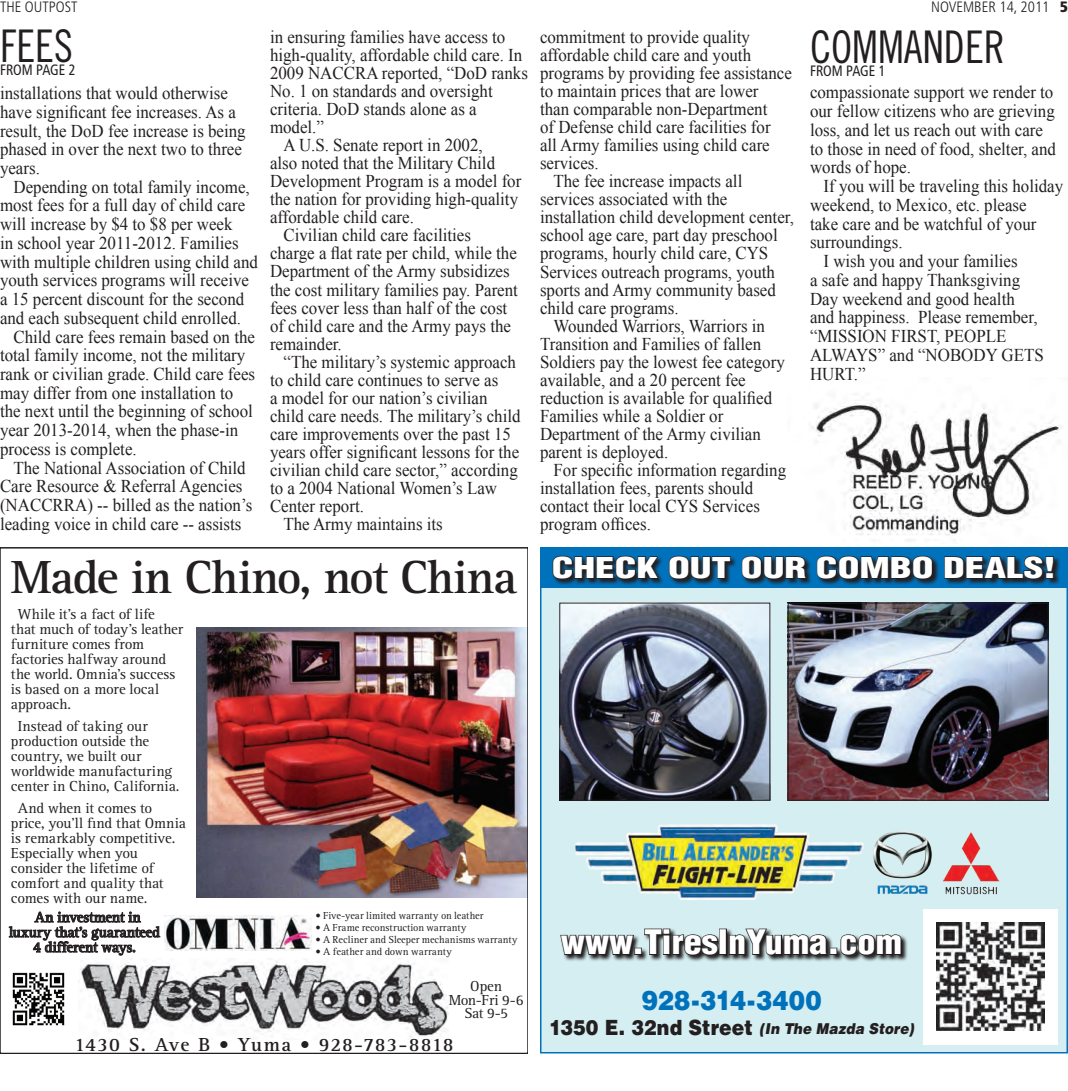
<style>
.page{position:relative;width:1068px;height:1091px;background:#fff}
.page>*{position:absolute;margin:0;border:0;box-sizing:border-box;transform-origin:0 0}
.t1{font:700 48px "Rotis Serif";letter-spacing:-.02em;color:#231f20}
.TX_Body_BIY{font:45px "Trade Gothic Cond Eighteen";color:#231f20;scale:.94 1}
.t2{font:900 condensed 33px "Helvetica";color:#fff;scale:1.1 1}
.t3{font:900 condensed 28.05px "Helvetica";color:#fff;scale:1.4 1}
.t4{font:900 27px "Helvetica";letter-spacing:.005em;color:#0072bc;scale:.9 1}
.t5{font:700 19.5px "Rotis Serif";letter-spacing:.045em;color:#231f20}
.TX_Body{font:18px/18px "Times New Roman";color:#231f20;scale:.94 1}
.t6{font:15px/15px "Rotis Serif";letter-spacing:-.005em;color:#231f20}
.t7{font:700 15px/15px "Rotis Serif";letter-spacing:-.01em;color:#231f20;text-align:center;scale:.96 1}
.t8{font:italic 900 15px "Helvetica";letter-spacing:.015em;color:#231f20;scale:.9 1}
.t9{font:300 condensed 15px "Frutiger";color:#231f20}
.TX_Body_BIY-2{font:condensed 15px "Frutiger";color:#231f20;scale:.94 1}
.t10{font:10.5px "Rotis Serif";letter-spacing:.005em;color:#231f20}
.s1{font-weight:900}
.s2{font-style:normal;font-size:21px}
</style>
<div class="page">
<img style="left:811px;top:394px;width:251px;height:147px">
<div style="left:541px;top:548px;width:526px;height:504px;background:#d5eef1"></div>
<img style="left:575px;top:824px;width:289px;height:76px">
<img style="left:873px;top:831px;width:59px;height:63px">
<img style="left:943px;top:832px;width:57px;height:62px">
<svg style="left:635px;top:929px;width:273px;height:33px"></svg>
<svg style="left:560px;top:934px;width:75px;height:27px;background:#575c5d"></svg>
<div style="left:634px;top:947px;width:8px;height:8px;border:2px solid #231f20"></div>
<svg style="left:643px;top:928px;width:76px;height:28px"></svg>
<div style="left:719px;top:928px;width:8px;height:27px;border:2px solid #231f20"></div>
<svg style="left:728px;top:928px;width:101px;height:28px"></svg>
<div style="left:830px;top:947px;width:7px;height:8px;border:2px solid #231f20"></div>
<svg style="left:840px;top:933px;width:62px;height:23px"></svg>
<div style="left:923px;top:909px;width:135px;height:135px;background:#fff"></div>
<img style="left:936px;top:922px;width:108px;height:108px">
<img style="left:790px;top:604px;width:257px;height:194px">
<div style="left:788px;top:602px;width:261px;height:198px;border:1px solid #231f20"></div>
<img style="left:561px;top:604px;width:207px;height:194px">
<div style="left:559px;top:602px;width:211px;height:198px;border:1px solid #231f20"></div>
<div style="left:540px;top:548px;width:528px;height:40px;background:#0072bc"></div>
<svg style="left:554px;top:557px;width:506px;height:28px"></svg>
<svg style="left:552px;top:555px;width:108px;height:25px;background:#18354a"></svg>
<svg style="left:668px;top:555px;width:64px;height:25px;background:#173850"></svg>
<svg style="left:741px;top:555px;width:66px;height:68px"></svg>
<svg style="left:816px;top:555px;width:117px;height:25px;background:#193448"></svg>
<svg style="left:944px;top:555px;width:111px;height:25px;background:#17374f"></svg>
<img style="left:164px;top:915px;width:147px;height:36px">
<img style="left:197px;top:627px;width:328px;height:270px">
<svg style="left:9px;top:911px;width:152px;height:45px"></svg>
<img style="left:80px;top:958px;width:369px;height:80px">
<img style="left:12px;top:972px;width:53px;height:54px">
<div style="left:0;top:548px;width:528px;height:505px;border:2px solid #231f20"></div>
<p class="t9" style="left:0;top:-2px;width:79px">THE OUTPOST</p>
<p class="t9" style="left:931px;top:-2px;width:138px">NOVEMBER 14, 2011 <span class="s1">5</span></p>
<p class="TX_Body_BIY" style="left:0;top:20px;width:79px">FEES</p>
<p class="TX_Body_BIY-2" style="left:0;top:61px;width:82px">FROM PAGE 2</p>
<p class="TX_Body" style="left:0;top:83px;width:263px;line-height:18.8px">installations that would otherwise have significant fee increases. As a result, the DoD fee increase is being phased in over the next two to three years.</p>
<p class="TX_Body" style="left:0;top:177px;width:276px;line-height:18.8px;text-indent:14px">Depending on total family income, most fees for a full day of child care will increase by $4 to $8 per week<br>in school year 2011-2012. Families with multiple children using child and youth services programs will receive a 15 percent discount for the second and each subsequent child enrolled.</p>
<p class="TX_Body" style="left:0;top:327px;width:273px;line-height:18.8px;text-indent:14px">Child care fees remain based on the total family income, not the military rank or civilian grade. Child care fees may differ from one installation to the next until the beginning of school year 2013-2014, when the phase-in process is complete.</p>
<p class="TX_Body" style="left:0;top:458px;width:270px;line-height:18.8px;text-indent:14px">The National Association of Child Care Resource &amp; Referral Agencies (NACCRRA) -- billed as the nation’s leading voice in child care -- assists</p>
<p class="TX_Body" style="left:270px;top:28px;width:276px">in ensuring families have access to high-quality, affordable child care. In<br>2009 NACCRA reported, “DoD ranks<br>No. 1 on standards and oversight criteria. DoD stands alone as a model.”</p>
<p class="TX_Body" style="left:270px;top:136px;width:269px;text-indent:14px">A U.S. Senate report in 2002,<br>also noted that the Military Child<br>Development Program is a model for the nation for providing high-quality affordable child care.</p>
<p class="TX_Body" style="left:270px;top:226px;width:265px;text-indent:14px">Civilian child care facilities charge a flat rate per child, while the<br>Department of the Army subsidizes the cost military families pay. Parent fees cover less than half of the cost of child care and the Army pays the remainder.</p>
<p class="TX_Body" style="left:270px;top:352px;width:268px;text-indent:14px">“The military’s systemic approach to child care continues to serve as<br>a model for our nation’s civilian child care needs. The military’s child care improvements over the past 15 years offer significant lessons for the civilian child care sector,” according to a 2004 National Women’s Law Center report.</p>
<p class="TX_Body" style="left:284px;top:514px;width:171px">The Army maintains its</p>
<p class="TX_Body" style="left:540px;top:28px;width:269px">commitment to provide quality affordable child care and youth programs by providing fee assistance to maintain prices that are lower than comparable non-Department<br>of Defense child care facilities for all Army families using child care services.</p>
<p class="TX_Body" style="left:540px;top:172px;width:272px;text-indent:14px">The fee increase impacts all services associated with the installation child development center, school age care, part day preschool programs, hourly child care, CYS<br>Services outreach programs, youth sports and Army community based child care programs.</p>
<p class="TX_Body" style="left:540px;top:316px;width:262px;text-indent:14px">Wounded Warriors, Warriors in<br>Transition and Families of fallen<br>Soldiers pay the lowest fee category available, and a 20 percent fee reduction is available for qualified<br>Families while a Soldier or<br>Department of the Army civilian parent is deployed.</p>
<p class="TX_Body" style="left:540px;top:460px;width:263px;text-indent:14px">For specific information regarding installation fees, parents should contact their local CYS Services program offices.</p>
<p class="TX_Body_BIY" style="left:810px;top:20px;width:209px">COMMANDER</p>
<p class="TX_Body_BIY-2" style="left:810px;top:62px;width:82px">FROM PAGE 1</p>
<p class="TX_Body" style="left:810px;top:83px;width:263px;line-height:18.8px">compassionate support we render to our fellow citizens who are grieving loss, and let us reach out with care to those in need of food, shelter, and words of hope.</p>
<p class="TX_Body" style="left:810px;top:176px;width:271px;line-height:18.8px;text-indent:14px">If you will be traveling this holiday weekend, to Mexico, etc. please<br>take care and be watchful of your surroundings.</p>
<p class="TX_Body" style="left:810px;top:251px;width:250px;line-height:18.8px;text-indent:14px">I wish you and your families<br>a safe and happy Thanksgiving<br>Day weekend and good health<br>and happiness. Please remember, “MISSION FIRST, PEOPLE<br>ALWAYS” and “NOBODY GETS<br>HURT.”</p>
<p class="t1" style="left:11px;top:548px;width:508px">Made in Chino, not China</p>
<p class="t3" style="left:552px;top:550px;width:362px">CHECK OUT OUR COMBO DEALS!</p>
<p class="t6" style="left:11px;top:607px;width:174px;text-indent:7px">While it’s a fact of life that much of today’s leather furniture comes from factories halfway around the world. Omnia’s success is based on a more local approach.</p>
<p class="t6" style="left:11px;top:719px;width:170px;text-indent:7px">Instead of taking our production outside the country, we built our worldwide manufacturing center in Chino, California.</p>
<p class="t6" style="left:11px;top:800px;width:177px;text-indent:7px">And when it comes to price, you’ll find that Omnia is remarkably competitive.<br>Especially when you consider the lifetime of comfort and quality that comes with our name.</p>
<p class="t7" style="left:9px;top:909px;width:159px">An investment in luxury that’s guaranteed<br>4 different ways.</p>
<p class="t10" style="left:315px;top:909px;width:170px">• Five-year limited warranty on leather</p>
<p class="t10" style="left:315px;top:921px;width:153px">• A Frame reconstruction warranty</p>
<p class="t10" style="left:315px;top:933px;width:204px">• A Recliner and Sleeper mechanisms warranty</p>
<p class="t10" style="left:315px;top:945px;width:138px">• A feather and down warranty</p>
<p class="t2" style="left:561px;top:921px;width:311px">www.TiresInYuma.com</p>
<p class="t6" style="left:449px;top:980px;width:77px;line-height:13.5px;text-align:center">Open<br>Mon-Fri 9-6<br>Sat 9-5</p>
<p class="t5" style="left:74px;top:1033px;width:381px">1430 S. Ave B • Yuma • 928-783-8818</p>
<p class="t4" style="left:642px;top:982px;width:201px">928-314-3400</p>
<p class="t8" style="left:549px;top:1018px;width:407px"><span class="s2">1350 E. 32nd Street</span> (In The Mazda Store)</p>
</div>
